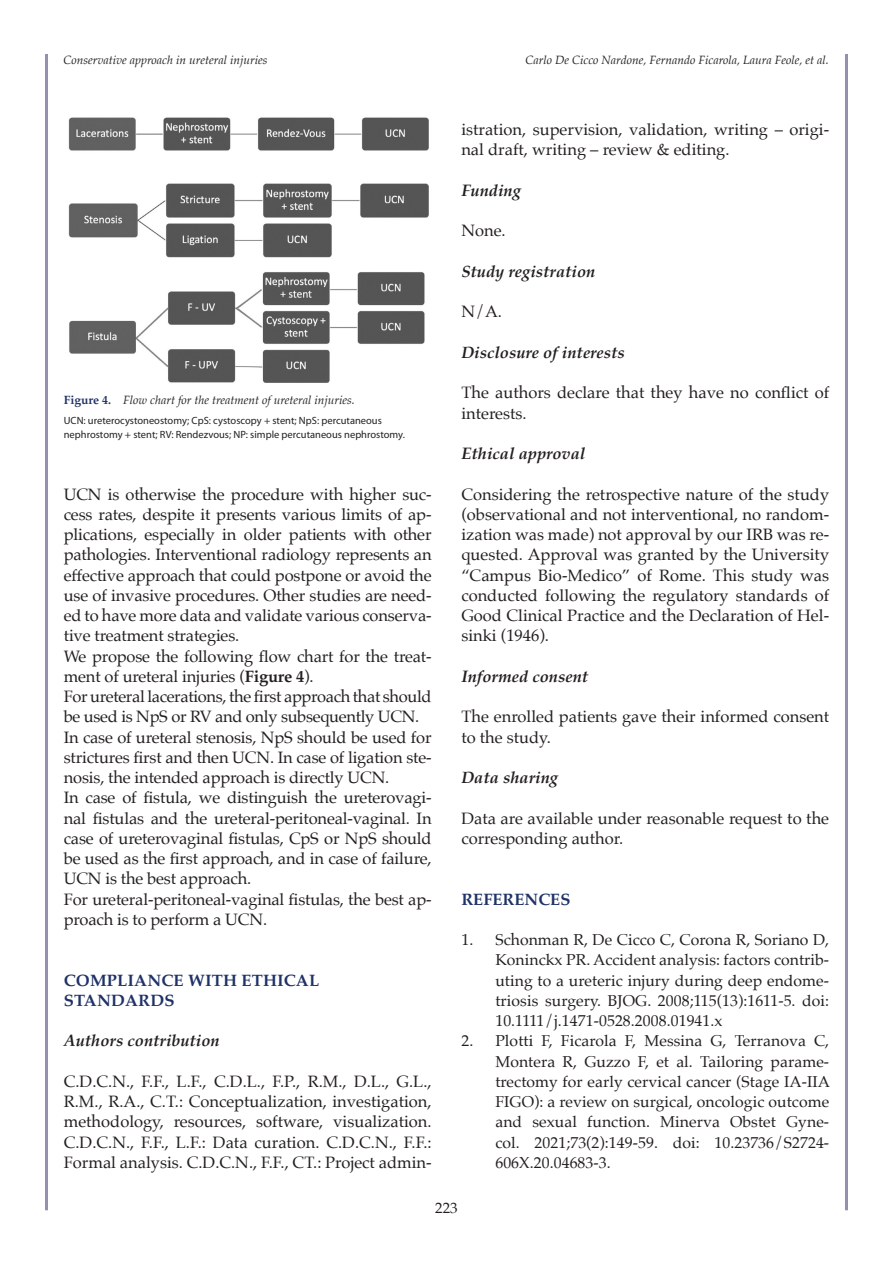
<style>
.page{position:relative;width:893px;height:1263px;background:#fff}
.page>*{position:absolute;margin:0;border:0;box-sizing:border-box;transform-origin:0 0}
.Testo{font:16.5px/20.2px "Palatino";letter-spacing:-.01em;color:#231f20}
.Paragrafo_2{font:italic 700 16.5px "Palatino";color:#231f20}
.Paragrafo_1{font:700 16.5px/20.2px "Palatino";letter-spacing:.01em;color:#1f3267}
.Paragrafo_2_no_space{font:italic 700 16.5px "Palatino";color:#231f20}
.Reference{font:700 16.5px "Palatino";color:#1f3267}
.t1{font:15.75px/20.2px "Palatino";letter-spacing:.005em;color:#231f20;text-align:justify}
.t2{font:15px "Palatino";color:#231f20}
.Didascalia{font:italic 12px "Palatino";color:#231f20}
.Nota_tabella{font:10.5px/13.5px "Myriad Pro";color:#231f20}
.s1{font-weight:700;font-style:normal;color:#1f3267}
.s2{font-weight:700}
</style>
<div class="page">
<hr style="left:45px;top:54px;width:3px;height:1156px;background:#9391ad">
<hr style="left:845px;top:54px;width:3px;height:1156px;background:#9391ad">
<img style="left:68px;top:117px;width:361px;height:266px">
<p class="Didascalia" style="left:64px;top:50px;width:205px">Conservative approach in ureteral injuries</p>
<p class="Didascalia" style="left:525px;top:50px;width:305px">Carlo De Cicco Nardone, Fernando Ficarola, Laura Feole, et al.</p>
<p class="Didascalia" style="left:64px;top:390px;width:293px"><span class="s1">Figure 4.</span> Flow chart for the treatment of ureteral injuries.</p>
<p class="Nota_tabella" style="left:64px;top:414px;width:343px">UCN: ureterocystoneostomy; CpS: cystoscopy + stent; NpS: percutaneous nephrostomy + stent; RV: Rendezvous; NP: simple percutaneous nephrostomy.</p>
<p class="Testo" style="left:64px;top:484px;width:369px;text-align:justify">UCN is otherwise the procedure with higher suc&shy;cess rates, despite it presents various limits of ap&shy;plications, especially in older patients with other pathologies. Interventional radiology represents an effective approach that could postpone or avoid the use of invasive procedures. Other studies are need&shy;ed to have more data and validate various conserva&shy;tive treatment strategies.</p>
<p class="Testo" style="left:64px;top:646px;width:369px">We propose the following flow chart for the treat&shy;ment of ureteral injuries (<span class="s2">Figure 4</span>).</p>
<p class="Testo" style="left:64px;top:686px;width:369px">For ureteral lacerations, the first approach that should be used is NpS or RV and only subsequently UCN.</p>
<p class="Testo" style="left:64px;top:727px;width:369px;text-align:justify">In case of ureteral stenosis, NpS should be used for strictures first and then UCN. In case of ligation ste&shy;nosis, the intended approach is directly UCN.</p>
<p class="Testo" style="left:64px;top:787px;width:369px;text-align:justify">In case of fistula, we distinguish the ureterovagi&shy;nal fistulas and the ureteral-peritoneal-vaginal. In case of ureterovaginal fistulas, CpS or NpS should be used as the first approach, and in case of failure, UCN is the best approach.</p>
<p class="Testo" style="left:64px;top:889px;width:369px">For ureteral-peritoneal-vaginal fistulas, the best ap&shy;proach is to perform a UCN.</p>
<p class="Paragrafo_1" style="left:64px;top:969px;width:257px">COMPLIANCE WITH ETHICAL<br>STANDARDS</p>
<p class="Paragrafo_2_no_space" style="left:64px;top:1027px;width:158px">Authors contribution</p>
<p class="Testo" style="left:64px;top:1071px;width:369px;text-align:justify">C.D.C.N., F.F., L.F., C.D.L., F.P., R.M., D.L., G.L., R.M., R.A., C.T.: Conceptualization, investigation, methodology, resources, software, visualization.<br>C.D.C.N., F.F., L.F.: Data curation. C.D.C.N., F.F.:<br>Formal analysis. C.D.C.N., F.F., CT.: Project admin-</p>
<p class="Testo" style="left:461px;top:119px;width:369px">istration, supervision, validation, writing – origi&shy;nal draft, writing – review &amp; editing.</p>
<p class="Paragrafo_2" style="left:461px;top:176px;width:61px">Funding</p>
<p class="Testo" style="left:461px;top:220px;width:46px">None.</p>
<p class="Paragrafo_2" style="left:461px;top:257px;width:136px">Study registration</p>
<p class="Testo" style="left:461px;top:301px;width:42px">N/A.</p>
<p class="Paragrafo_2" style="left:461px;top:338px;width:165px">Disclosure of interests</p>
<p class="Testo" style="left:461px;top:382px;width:369px">The authors declare that they have no conflict of interests.</p>
<p class="Paragrafo_2" style="left:461px;top:440px;width:125px">Ethical approval</p>
<p class="Testo" style="left:461px;top:484px;width:369px;text-align:justify">Considering the retrospective nature of the study (observational and not interventional, no random&shy;ization was made) not approval by our IRB was re&shy;quested. Approval was granted by the University “Campus Bio-Medico” of Rome. This study was conducted following the regulatory standards of Good Clinical Practice and the Declaration of Hel&shy;sinki (1946).</p>
<p class="Paragrafo_2" style="left:461px;top:662px;width:128px">Informed consent</p>
<p class="Testo" style="left:461px;top:706px;width:369px">The enrolled patients gave their informed consent to the study.</p>
<p class="Paragrafo_2" style="left:461px;top:764px;width:98px">Data sharing</p>
<p class="Testo" style="left:461px;top:808px;width:369px">Data are available under reasonable request to the corresponding author.</p>
<p class="Reference" style="left:461px;top:885px;width:111px">REFERENCES</p>
<p class="t1" style="left:495px;top:929px;width:335px;text-indent:-34px">1. Schonman R, De Cicco C, Corona R, Soriano D, Koninckx PR. Accident analysis: factors contrib&shy;uting to a ureteric injury during deep endome&shy;triosis surgery. BJOG. 2008;115(13):1611-5. doi:<br>10.1111/j.1471-0528.2008.01941.x</p>
<p class="t1" style="left:495px;top:1031px;width:336px;text-indent:-34px">2. Plotti F, Ficarola F, Messina G, Terranova C, Montera R, Guzzo F, et al. Tailoring parame&shy;trectomy for early cervical cancer (Stage IA-IIA FIGO): a review on surgical, oncologic outcome and sexual function. Minerva Obstet Gyne&shy;col. 2021;73(2):149-59. doi: 10.23736/S2724- 606X.20.04683-3.</p>
<p class="t2" style="left:435px;top:1195px;width:24px">223</p>
</div>
